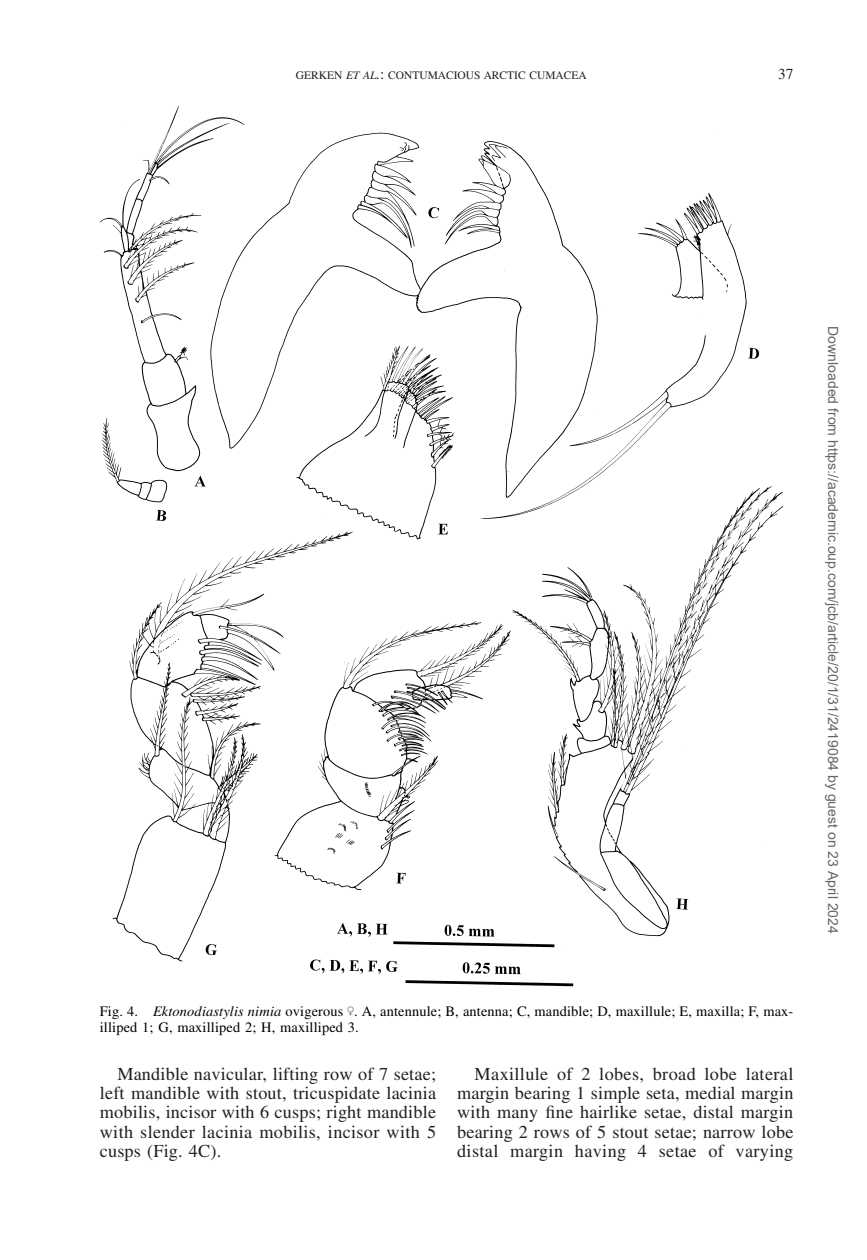
<style>
.page{position:relative;width:867px;height:1260px;background:#fff}
.page>*{position:absolute;margin:0;border:0;box-sizing:border-box;transform-origin:0 0}
.t1{font:18.2px/19.2px "Times";letter-spacing:.015em;color:#231f20;text-align:justify}
.t2{font:15.22px "Times";color:#231f20}
.t3{font:14.35px/15.8px "Times";letter-spacing:.01em;color:#000}
.t4{font:14px "Arial";color:#666}
.t5{font:11.38px "Times";color:#231f20}
.s1{font-style:italic}
.s2{font-style:italic;font-size:15.22px}
.s3{font-size:15.22px}
.s4{font-family:"Sex"}
</style>
<div class="page">
<img style="left:100px;top:105px;width:683px;height:881px">
<p class="t5" style="left:296px;top:71px;width:292px">GERKEN <span class="s1">ET AL</span><span class="s2">.</span><span class="s3">:</span> CONTUMACIOUS ARCTIC CUMACEA</p>
<p class="t2" style="left:777px;top:68px;width:17px">37</p>
<p class="t3" style="left:100px;top:1005px;width:694px">Fig. 4. <span class="s1">Ektonodiastylis nimia</span> ovigerous <span class="s4">f</span>. A, antennule; B, antenna; C, mandible; D, maxillule; E, maxilla; F, max&shy;illiped 1; G, maxilliped 2; H, maxilliped 3.</p>
<p class="t1" style="left:100px;top:1066px;width:337px;text-indent:17px">Mandible navicular, lifting row of 7 setae; left mandible with stout, tricuspidate lacinia mobilis, incisor with 6 cusps; right mandible with slender lacinia mobilis, incisor with 5 cusps (Fig. 4C).</p>
<p class="t1" style="left:457px;top:1066px;width:338px;text-indent:17px">Maxillule of 2 lobes, broad lobe lateral margin bearing 1 simple seta, medial margin with many fine hairlike setae, distal margin bearing 2 rows of 5 stout setae; narrow lobe distal margin having 4 setae of varying</p>
<p class="t4" style="left:838px;top:326px;width:609px;rotate:90deg">Downloaded from https://academic.oup.com/jcb/article/20/1/31/2419084 by guest on 23 April 2024</p>
</div>
